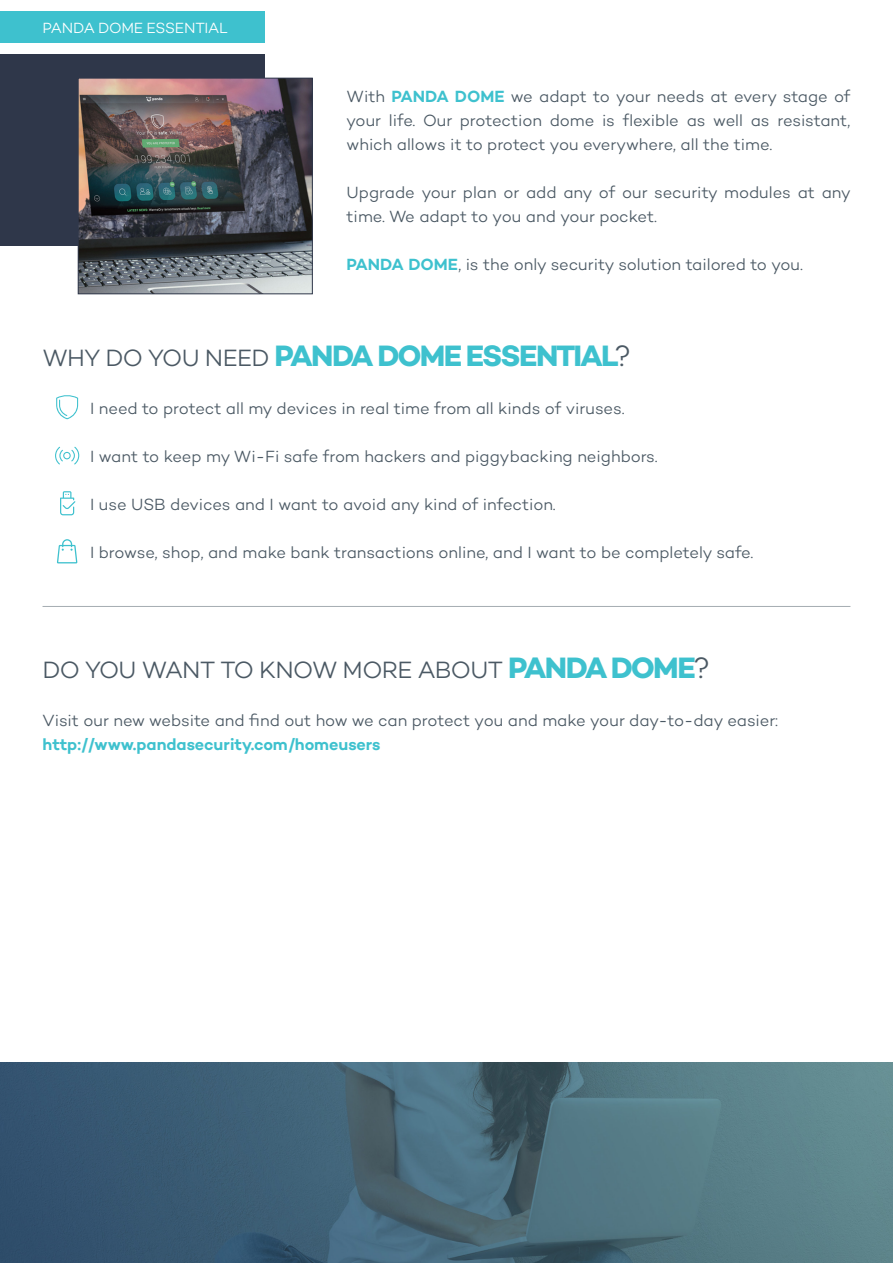
<style>
.page{position:relative;width:893px;height:1263px;background:#fff}
.page>*{position:absolute;margin:0;border:0;box-sizing:border-box;transform-origin:0 0}
.laterales{font:700 30px "Campton";letter-spacing:-.065em;color:#3ec1ce}
.laterales-2{font:300 24px "Campton";letter-spacing:-.03em;color:#4b5964}
.t1{font:300 16.5px/24px "Campton";letter-spacing:-.005em;color:#4b5964;text-align:justify}
.t2{font:600 16.5px "Campton";letter-spacing:-.005em;color:#3ec1ce}
.laterales-3{font:300 15px "Campton";letter-spacing:-.02em;color:#fff}
.s1{font-weight:600;color:#3ec1ce}
.s2{font-weight:300;font-size:24px;color:#4b5964}
.s3{font-weight:300;color:#4b5964}
.s4{font-weight:700;font-size:30px;color:#3ec1ce}
.s5{font-size:30px}
</style>
<div class="page">
<div style="left:0;top:54px;width:264px;height:192px;background:#2f374a"></div>
<img style="left:80px;top:80px;width:231px;height:212px">
<div style="left:78px;top:78px;width:235px;height:216px;border:1px solid #2f374a"></div>
<svg style="left:56px;top:395px;width:22px;height:24px"></svg>
<svg style="left:55px;top:447px;width:24px;height:17px"></svg>
<svg style="left:60px;top:491px;width:15px;height:24px"></svg>
<svg style="left:57px;top:539px;width:20px;height:24px"></svg>
<img style="left:0;top:1062px;width:893px;height:201px">
<hr style="left:43px;top:606px;width:807px;height:1px;background:#a5acb1">
<div style="left:0;top:11px;width:264px;height:32px;background:#3ec1ce"></div>
<p class="laterales-3" style="left:43px;top:19px;width:187px">PANDA DOME ESSENTIAL</p>
<p class="t1" style="left:347px;top:84px;width:505px">With <span class="s1">PANDA DOME</span> we adapt to your needs at every stage of your life. Our protection dome is flexible as well as resistant, which allows it to protect you everywhere, all the time.</p>
<p class="t1" style="left:347px;top:180px;width:506px">Upgrade your plan or add any of our security modules at any time. We adapt to you and your pocket.</p>
<p class="t1" style="left:347px;top:252px;width:458px"><span class="s1">PANDA DOME</span>, is the only security solution tailored to you.</p>
<p class="laterales" style="left:43px;top:337px;width:590px"><span class="s2">WHY DO YOU NEED</span> PANDA DOME ESSENTIAL<span class="s3">?</span></p>
<p class="t1" style="left:90px;top:396px;width:536px">I need to protect all my devices in real time from all kinds of viruses.</p>
<p class="t1" style="left:90px;top:444px;width:569px">I want to keep my Wi-Fi safe from hackers and piggybacking neighbors.</p>
<p class="t1" style="left:90px;top:492px;width:467px">I use USB devices and I want to avoid any kind of infection.</p>
<p class="t1" style="left:90px;top:540px;width:665px">I browse, shop, and make bank transactions online, and I want to be completely safe.</p>
<p class="laterales-2" style="left:43px;top:655px;width:669px">DO YOU WANT TO KNOW MORE ABOUT <span class="s4">PANDA DOME</span><span class="s5">?</span></p>
<p class="t1" style="left:43px;top:708px;width:737px">Visit our new website and find out how we can protect you and make your day-to-day easier:</p>
<p class="t2" style="left:43px;top:734px;width:339px">http://www.pandasecurity.com/homeusers</p>
</div>
